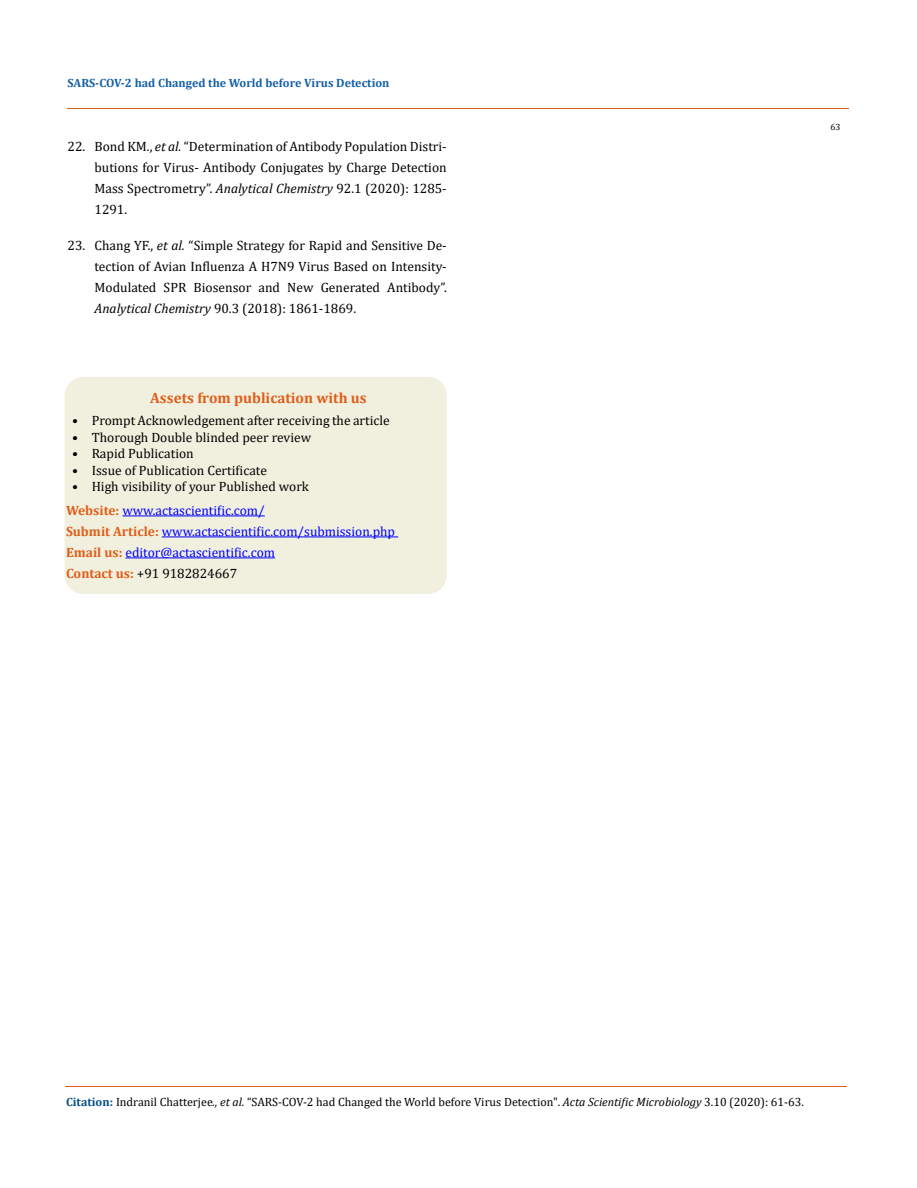
<style>
.page{position:relative;width:917px;height:1188px;background:#fff}
.page>*{position:absolute;margin:0;border:0;box-sizing:border-box;transform-origin:0 0}
.t1{font:700 15px "Cambria";color:#e05d1a}
.t2{font:13.5px/21px "Cambria";color:#000;text-align:justify}
.t3{font:13.5px/21px "Cambria";color:#00f}
.t4{font:12px "Cambria";color:#000}
.t5{font:700 12px "Cambria";color:#1560a6}
.t6{font:9px "Cambria";color:#000}
.s1{font-style:italic}
.s2{font-weight:700;color:#e05d1a}
.s3{color:#000}
.s4{font-weight:700;color:#035089}
</style>
<div class="page">
<hr style="left:67px;top:109px;width:782px;height:1px;background:#e05d1a">
<div style="left:65px;top:378px;width:381px;height:215px;background:#f1f0de;border-radius:18px"></div>
<div style="left:65px;top:377px;width:382px;height:217px;border:2px solid #f1f0de;border-radius:18px"></div>
<hr style="left:122px;top:516px;width:143px;height:1px;background:#00f">
<hr style="left:162px;top:537px;width:236px;height:1px;background:#00f">
<hr style="left:125px;top:558px;width:150px;height:1px;background:#00f">
<hr style="left:65px;top:1087px;width:781px;height:1px;background:#e05d1a">
<p class="t5" style="left:68px;top:75px;width:323px">SARS-COV-2 had Changed the World before Virus Detection</p>
<p class="t2" style="left:94px;top:136px;width:354px;text-indent:-27px">22. Bond KM., <span class="s1">et al.</span> “Determination of Antibody Population Distri&shy;butions for Virus- Antibody Conjugates by Charge Detection Mass Spectrometry”. <span class="s1">Analytical Chemistry</span> 92.1 (2020): 1285- 1291.</p>
<p class="t2" style="left:94px;top:235px;width:354px;text-indent:-27px">23. Chang YF., <span class="s1">et al.</span> “Simple Strategy for Rapid and Sensitive De&shy;tection of Avian Influenza A H7N9 Virus Based on Intensity-Modulated SPR Biosensor and New Generated Antibody”.<br><span class="s1">Analytical Chemistry</span> 90.3 (2018): 1861-1869.</p>
<p class="t1" style="left:150px;top:387px;width:218px">Assets from publication with us</p>
<p class="t2" style="left:72px;top:410px;width:319px">• Prompt Acknowledgement after receiving the article</p>
<p class="t2" style="left:72px;top:427px;width:240px">• Thorough Double blinded peer review</p>
<p class="t2" style="left:72px;top:443px;width:123px">• Rapid Publication</p>
<p class="t2" style="left:72px;top:460px;width:196px">• Issue of Publication Certificate</p>
<p class="t2" style="left:72px;top:476px;width:238px">• High visibility of your Published work</p>
<p class="t3" style="left:66px;top:500px;width:330px"><span class="s2">Website:</span> www.actascientific.com/<br><span class="s2">Submit Article:</span> www.actascientific.com/submission.php <span class="s2">Email us:</span> editor@actascientific.com<br><span class="s2">Contact us:</span> <span class="s3">+91 9182824667</span></p>
<p class="t6" style="left:830px;top:122px;width:11px">63</p>
<p class="t4" style="left:66px;top:1094px;width:739px"><span class="s4">Citation:</span> Indranil Chatterjee<span class="s1">., et al.</span> “SARS-COV-2 had Changed the World before Virus Detection". <span class="s1">Acta Scientific Microbiology</span> 3.10 (2020): 61-63.</p>
</div>
